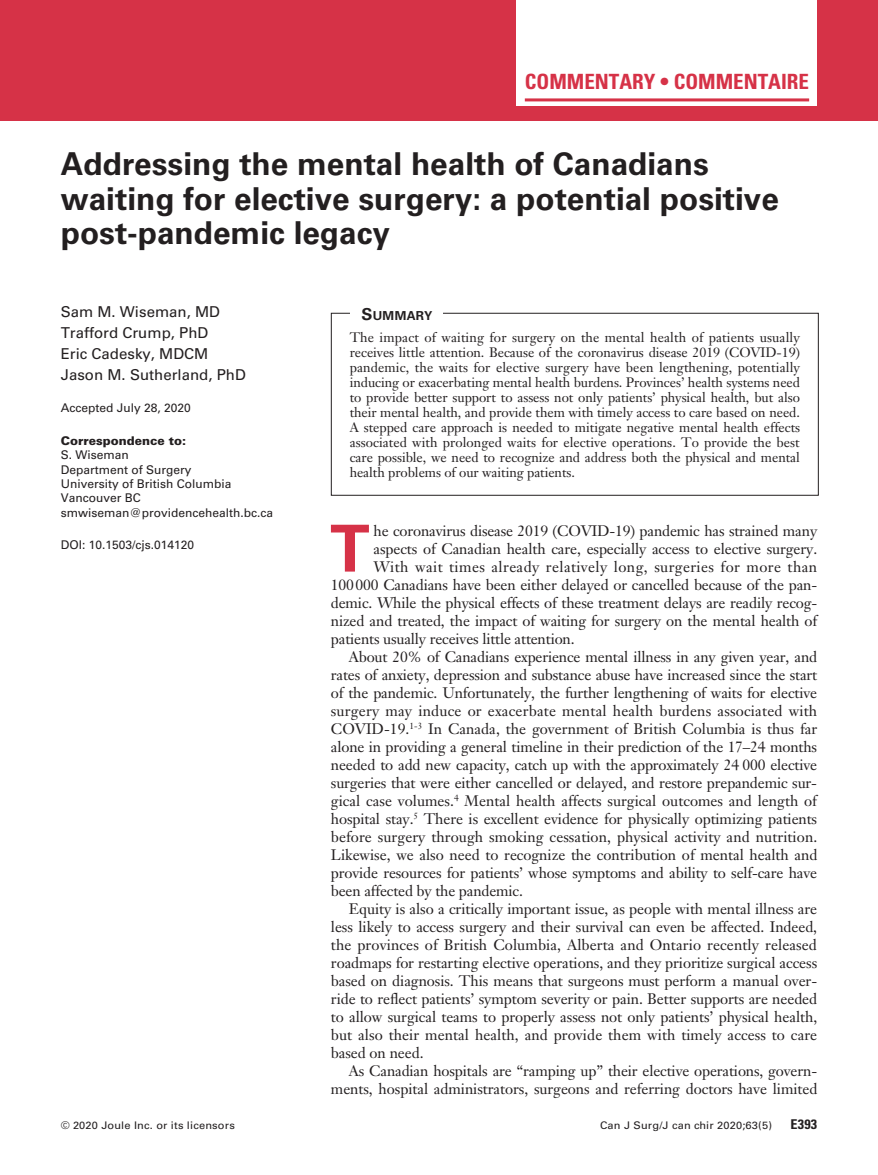
<style>
.page{position:relative;width:878px;height:1175px;background:#fff}
.page>*{position:absolute;margin:0;border:0;box-sizing:border-box;transform-origin:0 0}
.t1{font:700 64.8px "Univers LT Std";color:#d63247}
.t2{font:700 31.5px/34.5px "Univers LT Std";color:#231f20}
.t3{font:700 condensed 21px "Univers LT Std";color:#d63247}
.t4{font:15px "Janson Text LT Std";letter-spacing:-.005em;color:#231f20}
.t5{font:15px/21px "Univers LT Std";color:#231f20}
.t6{font:15px "Janson Text LT Std";letter-spacing:.025em;color:#231f20}
.t7{font:13.5px/15px "Janson Text LT Std";letter-spacing:-.005em;color:#231f20;text-align:justify}
.t8{font:700 condensed 13.5px "Univers LT Std";color:#231f20;scale:1.05 1}
.t9{font:700 12.3px "Univers LT Std";letter-spacing:.025em;color:#231f20}
.t10{font:12px/14.4px "Univers LT Std";color:#231f20}
.t11{font:900 12px "Univers LT Std";color:#231f20}
.t12{font:10.5px "Univers LT Std";letter-spacing:.015em;color:#231f20;scale:1.05 1}
.s1{font-size:16.5px}
</style>
<div class="page">
<div style="left:0;top:0;width:878px;height:120px;background:#d63247"></div>
<div style="left:331px;top:313px;width:487px;height:182px;border:1px solid #231f20"></div>
<div style="left:351px;top:306px;width:92px;height:17px;background:#fff"></div>
<div style="left:517px;top:0;width:300px;height:106px;background:#fff"></div>
<hr style="left:525px;top:98px;width:284px;height:3px;background:#d63247">
<h3 class="t3" style="left:525px;top:69px;width:286px">COMMENTARY • COMMENTAIRE</h3>
<h2 class="t2" style="left:61px;top:147px;width:719px">Addressing the mental health of Canadians waiting for elective surgery: a potential positive post-pandemic legacy</h2>
<p class="t5" style="left:61px;top:301px;width:187px">Sam M. Wiseman, MD<br>Trafford Crump, PhD<br>Eric Cadesky, MDCM<br>Jason M. Sutherland, PhD</p>
<p class="t10" style="left:61px;top:401px;width:132px">Accepted July 28, 2020</p>
<p class="t11" style="left:61px;top:433px;width:127px">Correspondence to:</p>
<p class="t10" style="left:61px;top:448px;width:214px">S. Wiseman<br>Department of Surgery<br>University of British Columbia<br>Vancouver BC smwiseman@providencehealth.bc.ca</p>
<p class="t10" style="left:61px;top:538px;width:135px">DOI: 10.1503/cjs.014120</p>
<p class="t9" style="left:361px;top:309px;width:72px"><span class="s1">S</span>UMMARY</p>
<p class="t7" style="left:350px;top:329px;width:452px">The impact of waiting for surgery on the mental health of patients usually receives little attention. Because of the coronavirus disease 2019 (COVID-19) pandemic, the waits for elective surgery have been lengthening, potentially inducing or exacerbating mental health burdens. Provinces’ health systems need to provide better support to assess not only patients’ physical health, but also their mental health, and provide them with timely access to care based on need.<br>A stepped care approach is needed to mitigate negative mental health effects associated with prolonged waits for elective operations. To provide the best care possible, we need to recognize and address both the physical and mental health problems of our waiting patients.</p>
<h1 class="t1" style="left:330px;top:511px;width:41px">T</h1>
<p class="t4" style="left:373px;top:521px;width:445px">he coronavirus disease 2019 (COVID-19) pandemic has strained many</p>
<p class="t4" style="left:373px;top:539px;width:445px">aspects of Canadian health care, especially access to elective surgery.</p>
<p class="t6" style="left:373px;top:557px;width:445px">With wait times already relatively long, surgeries for more than</p>
<p class="t4" style="left:331px;top:575px;width:488px">100000 Canadians have been either delayed or cancelled because of the pan-</p>
<p class="t4" style="left:331px;top:593px;width:488px">demic. While the physical effects of these treatment delays are readily recog-</p>
<p class="t4" style="left:331px;top:611px;width:487px">nized and treated, the impact of waiting for surgery on the mental health of</p>
<p class="t4" style="left:331px;top:629px;width:245px">patients usually receives little attention.</p>
<p class="t4" style="left:349px;top:647px;width:470px">About 20% of Canadians experience mental illness in any given year, and</p>
<p class="t4" style="left:331px;top:665px;width:488px">rates of anxiety, depression and substance abuse have increased since the start</p>
<p class="t4" style="left:331px;top:683px;width:487px">of the pandemic. Unfortunately, the further lengthening of waits for elective</p>
<p class="t4" style="left:331px;top:701px;width:488px">surgery may induce or exacerbate mental health burdens associated with</p>
<p class="t4" style="left:331px;top:719px;width:488px">COVID-19.<sup>1-3</sup> In Canada, the government of British Columbia is thus far</p>
<p class="t4" style="left:331px;top:737px;width:487px">alone in providing a general timeline in their prediction of the 17–24 months</p>
<p class="t4" style="left:331px;top:755px;width:488px">needed to add new capacity, catch up with the approximately 24 000 elective</p>
<p class="t4" style="left:331px;top:773px;width:487px">surgeries that were either cancelled or delayed, and restore prepandemic sur-</p>
<p class="t4" style="left:331px;top:791px;width:487px">gical case volumes.<sup>4</sup> Mental health affects surgical outcomes and length of</p>
<p class="t4" style="left:331px;top:809px;width:487px">hospital stay.<sup>5</sup> There is excellent evidence for physically optimizing patients</p>
<p class="t4" style="left:331px;top:827px;width:488px">before surgery through smoking cessation, physical activity and nutrition.</p>
<p class="t4" style="left:331px;top:845px;width:488px">Likewise, we also need to recognize the contribution of mental health and</p>
<p class="t4" style="left:331px;top:863px;width:488px">provide resources for patients’ whose symptoms and ability to self-care have</p>
<p class="t4" style="left:331px;top:881px;width:193px">been affected by the pandemic.</p>
<p class="t4" style="left:349px;top:899px;width:469px">Equity is also a critically important issue, as people with mental illness are</p>
<p class="t4" style="left:331px;top:917px;width:488px">less likely to access surgery and their survival can even be affected. Indeed,</p>
<p class="t4" style="left:331px;top:935px;width:487px">the provinces of British Columbia, Alberta and Ontario recently released</p>
<p class="t4" style="left:331px;top:953px;width:488px">roadmaps for restarting elective operations, and they prioritize surgical access</p>
<p class="t4" style="left:331px;top:971px;width:488px">based on diagnosis. This means that surgeons must perform a manual over-</p>
<p class="t4" style="left:331px;top:989px;width:488px">ride to reflect patients’ symptom severity or pain. Better supports are needed</p>
<p class="t4" style="left:331px;top:1007px;width:488px">to allow surgical teams to properly assess not only patients’ physical health,</p>
<p class="t4" style="left:331px;top:1025px;width:488px">but also their mental health, and provide them with timely access to care</p>
<p class="t4" style="left:331px;top:1043px;width:94px">based on need.</p>
<p class="t4" style="left:349px;top:1061px;width:469px">As Canadian hospitals are “ramping up” their elective operations, govern-</p>
<p class="t4" style="left:331px;top:1079px;width:488px">ments, hospital administrators, surgeons and referring doctors have limited</p>
<p class="t12" style="left:61px;top:1119px;width:167px">© 2020 Joule Inc. or its licensors</p>
<p class="t12" style="left:600px;top:1119px;width:165px">Can J Surg/J can chir 2020;63(5)</p>
<p class="t8" style="left:790px;top:1116px;width:27px">E393</p>
</div>
